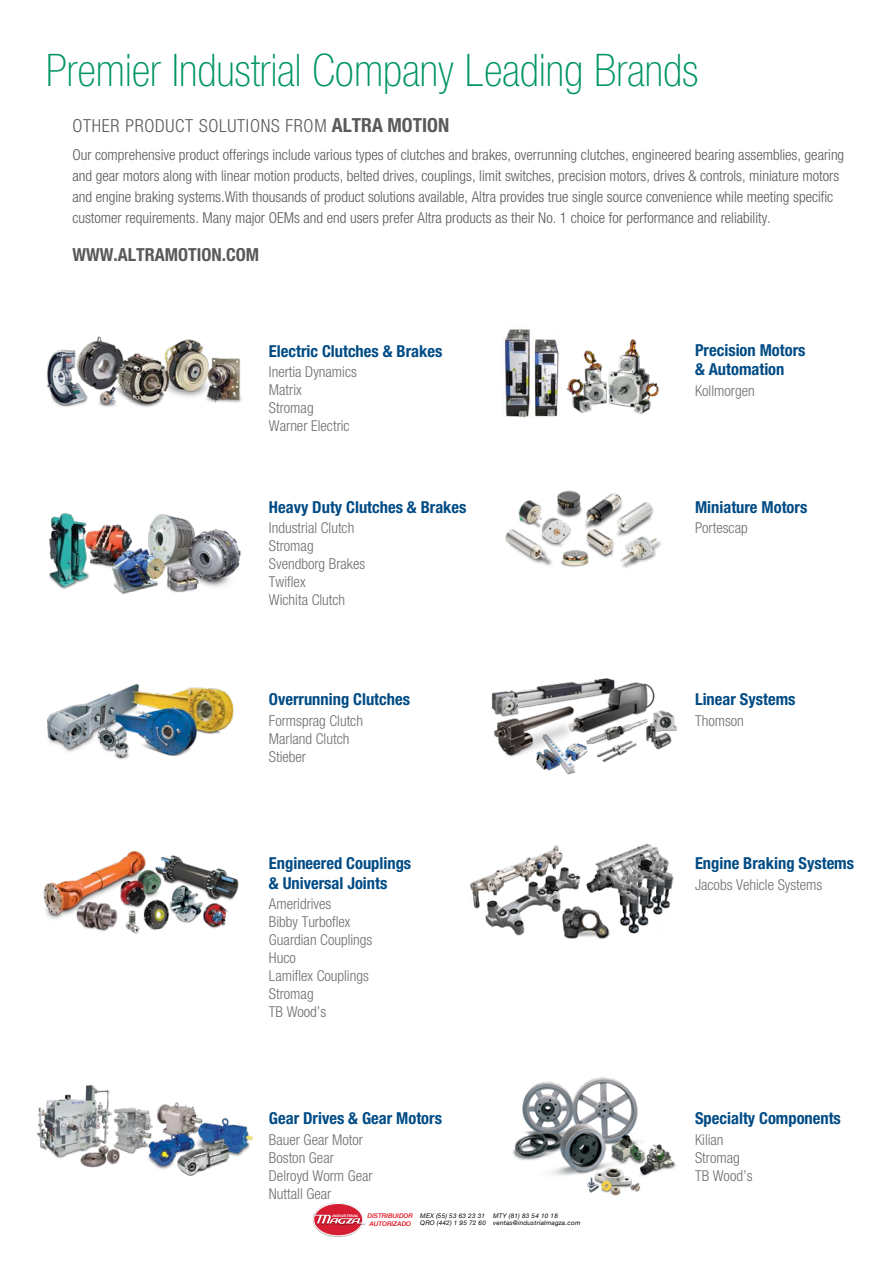
<style>
.page{position:relative;width:893px;height:1263px;background:#fff}
.page>*{position:absolute;margin:0;border:0;box-sizing:border-box;transform-origin:0 0}
.t1{font:100 condensed 45px "Helvetica Neue LT Std";color:#009467}
.t2{font:300 condensed 18px "Helvetica Neue LT Std";letter-spacing:.04em;color:#58595b}
.t3{font:700 condensed 18px "Helvetica Neue LT Std";color:#58595b}
.t4{font:700 condensed 16.5px/19.5px "Helvetica Neue LT Std";color:#004b85}
.t5{font:300 condensed 15px/21px "Helvetica Neue LT Std";color:#58595b}
.t6{font:300 condensed 15px/18px "Helvetica Neue LT Std";color:#6d6e71}
.t7{font:italic 6.3px/7.8px "Helvetica Neue";letter-spacing:.035em;color:#000}
.t8{font:italic 500 6.3px/7.6px "Helvetica Neue";color:#e20916}
.t9{font:italic 700 3.3px "Helvetica Neue";color:#fff;scale:1.26 1}
.s1{font-weight:700;font-size:19.5px}
</style>
<div class="page">
<img style="left:46px;top:336px;width:196px;height:71px">
<img style="left:49px;top:512px;width:192px;height:82px">
<img style="left:46px;top:683px;width:188px;height:77px">
<img style="left:43px;top:851px;width:196px;height:83px">
<img style="left:36px;top:1084px;width:107px;height:84px">
<img style="left:143px;top:1102px;width:53px;height:12px">
<img style="left:117px;top:1114px;width:136px;height:62px">
<img style="left:566px;top:339px;width:93px;height:75px">
<img style="left:503px;top:329px;width:57px;height:89px">
<img style="left:587px;top:1181px;width:54px;height:15px">
<img style="left:512px;top:1077px;width:126px;height:104px">
<img style="left:608px;top:1118px;width:68px;height:69px">
<img style="left:505px;top:490px;width:156px;height:78px">
<img style="left:491px;top:678px;width:187px;height:97px">
<img style="left:470px;top:843px;width:204px;height:96px">
<img style="left:314px;top:1203px;width:48px;height:34px">
<div style="left:314px;top:1203px;width:49px;height:33px;background:#d61d32;border-radius:50%"></div>
<div style="left:313px;top:1203px;width:50px;height:33px;border:1px solid #fff;border-radius:50%"></div>
<img style="left:313px;top:1214px;width:52px;height:11px">
<svg style="left:313px;top:1215px;width:51px;height:9px"></svg>
<h1 class="t1" style="left:46px;top:45px;width:654px">Premier Industrial Company Leading Brands</h1>
<p class="t2" style="left:72px;top:115px;width:378px">OTHER PRODUCT SOLUTIONS FROM <span class="s1">ALTRA MOTION</span></p>
<p class="t5" style="left:72px;top:144px;width:773px">Our comprehensive product offerings include various types of clutches and brakes, overrunning clutches, engineered bearing assemblies, gearing and gear motors along with linear motion products, belted drives, couplings, limit switches, precision motors, drives &amp; controls, miniature motors and engine braking systems.With thousands of product solutions available, Altra provides true single source convenience while meeting specific customer requirements. Many major OEMs and end users prefer Altra products as their No. 1 choice for performance and reliability.</p>
<p class="t3" style="left:72px;top:244px;width:188px">WWW.ALTRAMOTION.COM</p>
<p class="t4" style="left:269px;top:341px;width:175px">Electric Clutches &amp; Brakes</p>
<p class="t6" style="left:269px;top:363px;width:89px">Inertia Dynamics<br>Matrix<br>Stromag<br>Warner Electric</p>
<p class="t4" style="left:269px;top:497px;width:199px">Heavy Duty Clutches &amp; Brakes</p>
<p class="t6" style="left:269px;top:519px;width:98px">Industrial Clutch<br>Stromag<br>Svendborg Brakes<br>Twiflex<br>Wichita Clutch</p>
<p class="t4" style="left:269px;top:689px;width:143px">Overrunning Clutches</p>
<p class="t6" style="left:269px;top:711px;width:96px">Formsprag Clutch<br>Marland Clutch<br>Stieber</p>
<p class="t4" style="left:269px;top:853px;width:144px">Engineered Couplings &amp; Universal Joints</p>
<p class="t6" style="left:269px;top:895px;width:105px">Ameridrives<br>Bibby Turboflex<br>Guardian Couplings<br>Huco<br>Lamiflex Couplings<br>Stromag<br>TB Wood’s</p>
<p class="t4" style="left:269px;top:1108px;width:175px">Gear Drives &amp; Gear Motors</p>
<p class="t6" style="left:269px;top:1131px;width:105px">Bauer Gear Motor<br>Boston Gear<br>Delroyd Worm Gear<br>Nuttall Gear</p>
<p class="t8" style="left:368px;top:1212px;width:47px">DISTRIBUIDOR<br>AUTORIZADO</p>
<p class="t7" style="left:420px;top:1212px;width:67px">MEX (55) 53 63 23 31<br>QRO (442) 1 95 72 60</p>
<p class="t7" style="left:493px;top:1212px;width:89px">MTY (81) 83 54 10 18 ventas@industrialmagza.com</p>
<p class="t9" style="left:332px;top:1213px;width:23px">INDUSTRIA L</p>
<p class="t4" style="left:695px;top:340px;width:112px">Precision Motors &amp; Automation</p>
<p class="t6" style="left:695px;top:382px;width:61px">Kollmorgen</p>
<p class="t4" style="left:695px;top:497px;width:114px">Miniature Motors</p>
<p class="t6" style="left:695px;top:519px;width:54px">Portescap</p>
<p class="t4" style="left:695px;top:689px;width:102px">Linear Systems</p>
<p class="t6" style="left:695px;top:711px;width:50px">Thomson</p>
<p class="t4" style="left:695px;top:853px;width:161px">Engine Braking Systems</p>
<p class="t6" style="left:695px;top:875px;width:129px">Jacobs Vehicle Systems</p>
<p class="t4" style="left:695px;top:1108px;width:147px">Specialty Components</p>
<p class="t6" style="left:695px;top:1131px;width:59px">Kilian<br>Stromag<br>TB Wood’s</p>
</div>
